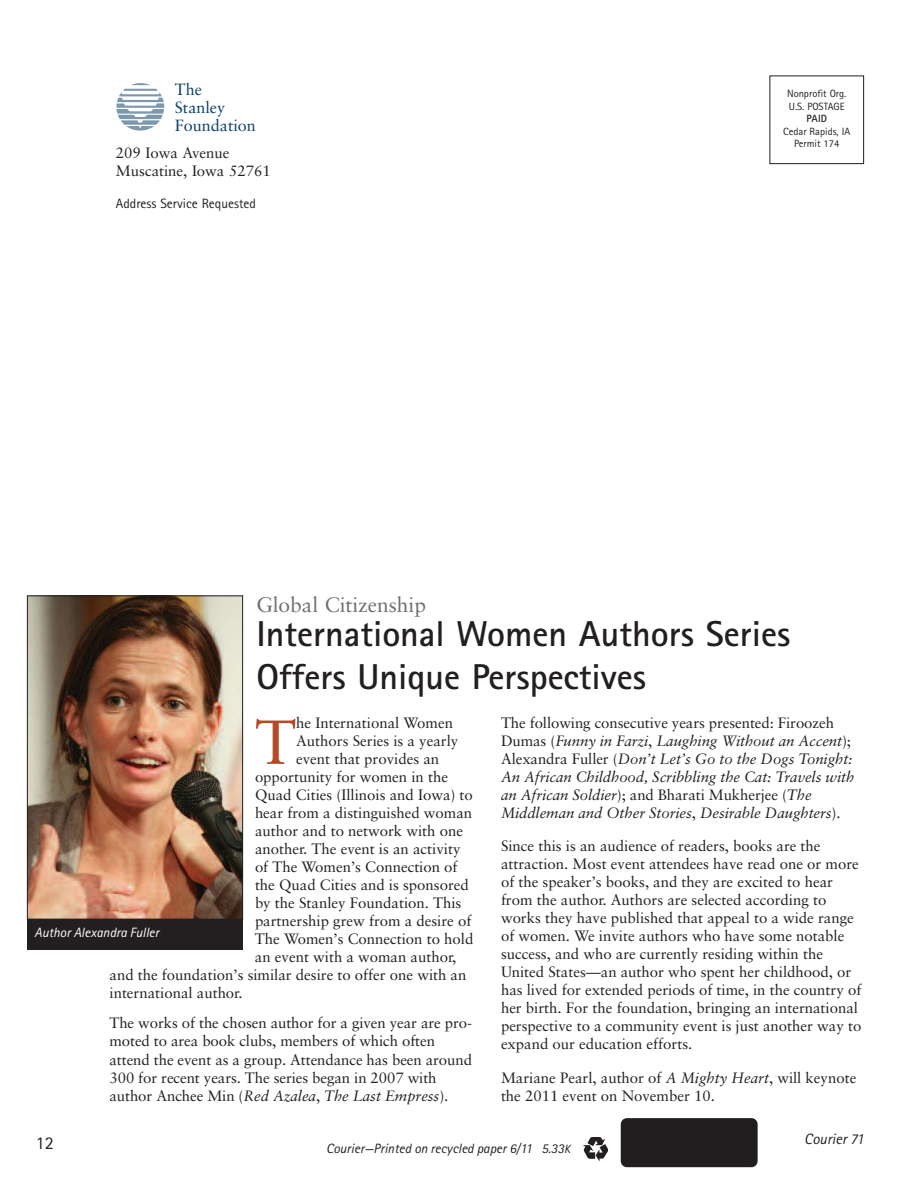
<style>
.page{position:relative;width:918px;height:1188px;background:#fff}
.page>*{position:absolute;margin:0;border:0;box-sizing:border-box;transform-origin:0 0}
.t1{font:62.1px "Sabon LT";color:#b64928}
.t2{font:700 36px/43.2px "Rotis Sans Serif";color:#231f20}
.t3{font:21px "Sabon LT";color:#6d6e70}
.t4{font:18px "Rotis Sans Serif";color:#231f20}
.t5{font:16.2px/18px "Sabon LT";color:#0a4068}
.t6{font:15px/18px "Sabon LT";color:#231f20}
.t7{font:italic 15px/18px "Sabon LT";letter-spacing:-.005em;color:#231f20}
.t8{font:italic 15px "Rotis Sans Serif";color:#231f20}
.t9{font:italic 13.5px "Rotis Sans Serif";color:#231f20}
.t10{font:13.5px "Rotis Sans Serif";color:#231f20}
.t11{font:italic 13.5px "Rotis Sans Serif";color:#fff}
.t12{font:10.5px/12.6px "Rotis Sans Serif";color:#231f20}
.t13{font:700 10.5px "Rotis Sans Serif";color:#231f20}
.s1{font-style:normal}
.s2{font-style:italic}
.s3{font-size:12px}
</style>
<div class="page">
<div style="left:770px;top:76px;width:94px;height:88px;border:1px solid #231f20"></div>
<svg style="left:116px;top:83px;width:48px;height:48px"></svg>
<svg style="left:583px;top:1137px;width:25px;height:25px"></svg>
<svg style="left:620px;top:1118px;width:138px;height:50px"></svg>
<div style="left:621px;top:1118px;width:137px;height:49px;background:#221e1f;border-radius:6px"></div>
<img style="left:29px;top:597px;width:212px;height:320px">
<div style="left:27px;top:595px;width:216px;height:324px;border:1px solid #231f20"></div>
<div style="left:27px;top:919px;width:216px;height:30px;background:#231f20"></div>
<p class="t5" style="left:175px;top:81px;width:83px">The<br>Stanley<br>Foundation</p>
<p class="t6" style="left:116px;top:145px;width:156px">209 Iowa Avenue<br>Muscatine, Iowa 52761</p>
<p class="t10" style="left:116px;top:199px;width:142px">Address Service Requested</p>
<p class="t12" style="left:787px;top:88px;width:61px">Nonprofit Org.<br>U.S. POSTAGE</p>
<p class="t13" style="left:807px;top:115px;width:22px">PAID</p>
<p class="t12" style="left:783px;top:126px;width:69px;text-align:center">Cedar Rapids, IA<br>Permit 174</p>
<h3 class="t3" style="left:256px;top:594px;width:171px">Global Citizenship</h3>
<h2 class="t2" style="left:256px;top:616px;width:535px">International Women Authors Series<br>Offers Unique Perspectives</h2>
<h1 class="t1" style="left:255px;top:712px;width:43px">T</h1>
<p class="t6" style="left:296px;top:714px;width:158px">he International Women</p>
<p class="t7" style="left:501px;top:714px;width:355px"><span class="s1">The following consecutive years presented: Firoozeh Dumas (</span>Funny in Farzi<span class="s1">,</span> Laughing Without an Accent<span class="s1">); Alexandra Fuller (</span>Don’t Let’s Go to the Dogs Tonight:<br>An African Childhood, Scribbling the Cat: Travels with an African Soldier<span class="s1">); and Bharati Mukherjee (</span>The Middleman and Other Stories<span class="s1">,</span> Desirable Daughters<span class="s1">).</span></p>
<p class="t6" style="left:501px;top:838px;width:362px">Since this is an audience of readers, books are the attraction. Most event attendees have read one or more of the speaker’s books, and they are excited to hear from the author. Authors are selected according to works they have published that appeal to a wide range of women. We invite authors who have some notable success, and who are currently residing within the United States—an author who spent her childhood, or has lived for extended periods of time, in the country of her birth. For the foundation, bringing an international perspective to a community event is just another way to expand our education efforts.</p>
<p class="t6" style="left:501px;top:1069px;width:357px">Mariane Pearl, author of <span class="s2">A Mighty Heart</span>, will keynote the 2011 event on November 10.</p>
<p class="t8" style="left:804px;top:1134px;width:61px">Courier 71</p>
<p class="t6" style="left:296px;top:733px;width:164px">Authors Series is a yearly</p>
<p class="t6" style="left:296px;top:751px;width:145px">event that provides an</p>
<p class="t6" style="left:255px;top:769px;width:195px">opportunity for women in the</p>
<p class="t6" style="left:255px;top:787px;width:219px">Quad Cities (Illinois and Iowa) to</p>
<p class="t6" style="left:255px;top:805px;width:219px">hear from a distinguished woman</p>
<p class="t6" style="left:255px;top:823px;width:210px">author and to network with one</p>
<p class="t6" style="left:255px;top:841px;width:207px">another. The event is an activity</p>
<p class="t6" style="left:255px;top:859px;width:204px">of The Women’s Connection of</p>
<p class="t6" style="left:255px;top:877px;width:215px">the Quad Cities and is sponsored</p>
<p class="t6" style="left:255px;top:895px;width:208px">by the Stanley Foundation. This</p>
<p class="t6" style="left:255px;top:913px;width:218px">partnership grew from a desire of</p>
<p class="t6" style="left:255px;top:931px;width:220px">The Women’s Connection to hold</p>
<p class="t6" style="left:255px;top:949px;width:203px">an event with a woman author,</p>
<p class="t6" style="left:110px;top:967px;width:358px">and the foundation’s similar desire to offer one with an</p>
<p class="t6" style="left:110px;top:985px;width:135px">international author.</p>
<p class="t6" style="left:110px;top:1015px;width:364px">The works of the chosen author for a given year are pro&shy;moted to area book clubs, members of which often attend the event as a group. Attendance has been around 300 for recent years. The series began in 2007 with author Anchee Min (<span class="s2">Red Azalea</span>, <span class="s2">The Last Empress</span>).</p>
<p class="t11" style="left:34px;top:928px;width:126px">Author Alexandra Fuller</p>
<p class="t4" style="left:36px;top:1137px;width:19px">12</p>
<p class="t9" style="left:326px;top:1144px;width:246px">Courier—Printed on recycled paper 6/11 5.33<span class="s3">K</span></p>
</div>
